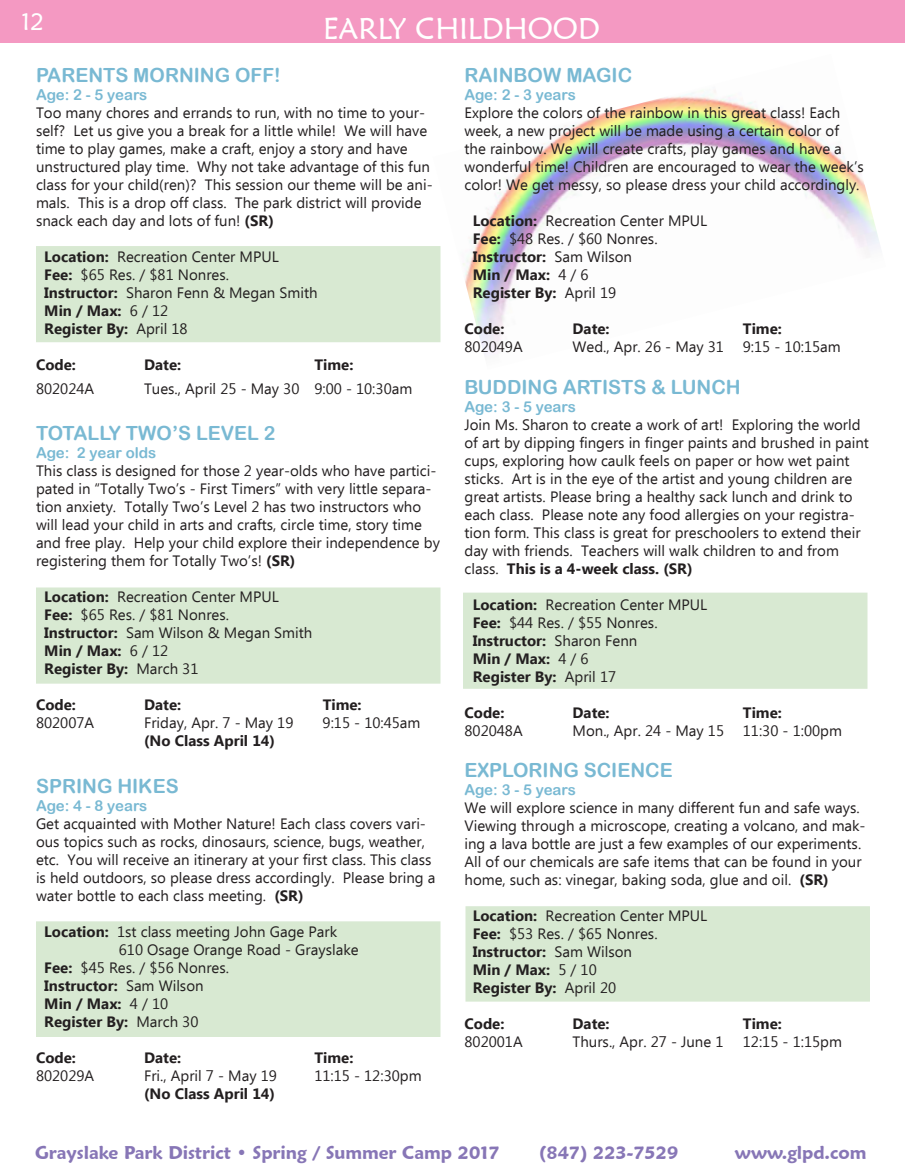
<style>
.page{position:relative;width:905px;height:1175px;background:#fff}
.page>*{position:absolute;margin:0;border:0;box-sizing:border-box;transform-origin:0 0}
.t1{font:30px "Maiandra GD";color:#fff}
.t2{font:24px "Maiandra GD";color:#fff}
.t3{font:19.5px "Arial Rounded MT Bold";color:#79b9d3}
.t4{font:600 18px "Maiandra GD";color:#8776b6}
.t5{font:15px/18px "Ebrima";color:#231f20}
.t6{font:700 15px "Ebrima";color:#231f20}
.t7{font:15px "Arial Rounded MT Bold";color:#79b9d3}
.s1{font-weight:700}
.s2{font-weight:400}
</style>
<div class="page">
<div style="left:0;top:0;width:904px;height:43px;background:#f499c2"></div>
<div style="left:36px;top:246px;width:404px;height:96px;background:#d8e9d2"></div>
<div style="left:36px;top:587px;width:404px;height:96px;background:#d8e9d2;border:2px solid #d8e9d2"></div>
<div style="left:465px;top:906px;width:404px;height:95px;background:#d8e9d2"></div>
<div style="left:463px;top:592px;width:404px;height:96px;background:#d8e9d2;border:2px solid #d8e9d2"></div>
<div style="left:36px;top:921px;width:404px;height:116px;background:#d8e9d2;border:2px solid #d8e9d2"></div>
<img style="left:433px;top:90px;width:447px;height:266px">
<p class="t2" style="left:21px;top:7px;width:25px">12</p>
<p class="t3" style="left:36px;top:64px;width:246px">PARENTS MORNING OFF!</p>
<p class="t7" style="left:36px;top:86px;width:113px">Age: 2 - 5 years</p>
<p class="t5" style="left:36px;top:105px;width:398px">Too many chores and errands to run, with no time to your&shy;self? Let us give you a break for a little while! We will have time to play games, make a craft, enjoy a story and have unstructured play time. Why not take advantage of this fun class for your child(ren)? This session our theme will be ani&shy;mals. This is a drop off class. The park district will provide snack each day and lots of fun! <span class="s1">(SR)</span></p>
<p class="t5" style="left:44px;top:249px;width:236px"><span class="s1">Location:</span> Recreation Center MPUL</p>
<p class="t5" style="left:44px;top:267px;width:186px"><span class="s1">Fee:</span> $65 Res. / $81 Nonres.</p>
<p class="t5" style="left:44px;top:285px;width:275px"><span class="s1">Instructor:</span> Sharon Fenn &amp; Megan Smith</p>
<p class="t6" style="left:44px;top:299px;width:125px">Min / Max: <span class="s2">6 / 12</span></p>
<p class="t6" style="left:44px;top:317px;width:145px">Register By: <span class="s2">April 18</span></p>
<p class="t6" style="left:36px;top:353px;width:41px">Code:</p>
<p class="t6" style="left:144px;top:353px;width:39px">Date:</p>
<p class="t6" style="left:314px;top:353px;width:40px">Time:</p>
<p class="t5" style="left:36px;top:380px;width:60px">802024A</p>
<p class="t5" style="left:144px;top:380px;width:270px">Tues., April 25 - May 30 9:00 - 10:30am</p>
<p class="t3" style="left:36px;top:422px;width:241px">TOTALLY TWO’S LEVEL 2</p>
<p class="t7" style="left:36px;top:444px;width:122px">Age: 2 year olds</p>
<p class="t5" style="left:36px;top:463px;width:405px">This class is designed for those 2 year-olds who have partici&shy;pated in “Totally Two’s - First Timers” with very little separa&shy;tion anxiety. Totally Two’s Level 2 has two instructors who will lead your child in arts and crafts, circle time, story time and free play. Help your child explore their independence by registering them for Totally Two’s! <span class="s1">(SR)</span></p>
<p class="t5" style="left:44px;top:589px;width:236px"><span class="s1">Location:</span> Recreation Center MPUL</p>
<p class="t5" style="left:44px;top:607px;width:186px"><span class="s1">Fee:</span> $65 Res. / $81 Nonres.</p>
<p class="t5" style="left:44px;top:625px;width:269px"><span class="s1">Instructor:</span> Sam Wilson &amp; Megan Smith</p>
<p class="t6" style="left:44px;top:640px;width:125px">Min / Max: <span class="s2">6 / 12</span></p>
<p class="t6" style="left:44px;top:658px;width:156px">Register By: <span class="s2">March 31</span></p>
<p class="t6" style="left:36px;top:694px;width:41px">Code:</p>
<p class="t6" style="left:144px;top:694px;width:39px">Date:</p>
<p class="t6" style="left:323px;top:694px;width:40px">Time:</p>
<p class="t5" style="left:36px;top:715px;width:60px">802007A</p>
<p class="t5" style="left:144px;top:715px;width:151px">Friday, Apr. 7 - May 19</p>
<p class="t5" style="left:322px;top:715px;width:99px">9:15 - 10:45am</p>
<p class="t6" style="left:144px;top:730px;width:132px">(No Class April 14)</p>
<p class="t3" style="left:36px;top:775px;width:144px">SPRING HIKES</p>
<p class="t7" style="left:36px;top:797px;width:113px">Age: 4 - 8 years</p>
<p class="t5" style="left:36px;top:816px;width:401px">Get acquainted with Mother Nature! Each class covers vari&shy;ous topics such as rocks, dinosaurs, science, bugs, weather, etc. You will receive an itinerary at your first class. This class is held outdoors, so please dress accordingly. Please bring a water bottle to each class meeting. <span class="s1">(SR)</span></p>
<p class="t5" style="left:44px;top:924px;width:294px"><span class="s1">Location:</span> 1st class meeting John Gage Park</p>
<p class="t5" style="left:119px;top:942px;width:241px">610 Osage Orange Road - Grayslake</p>
<p class="t5" style="left:44px;top:960px;width:186px"><span class="s1">Fee:</span> $45 Res. / $56 Nonres.</p>
<p class="t6" style="left:44px;top:974px;width:161px">Instructor: <span class="s2">Sam Wilson</span></p>
<p class="t6" style="left:44px;top:992px;width:125px">Min / Max: <span class="s2">4 / 10</span></p>
<p class="t6" style="left:44px;top:1010px;width:156px">Register By: <span class="s2">March 30</span></p>
<p class="t6" style="left:36px;top:1046px;width:41px">Code:</p>
<p class="t6" style="left:144px;top:1046px;width:39px">Date:</p>
<p class="t6" style="left:314px;top:1046px;width:40px">Time:</p>
<p class="t5" style="left:36px;top:1068px;width:60px">802029A</p>
<p class="t5" style="left:144px;top:1068px;width:134px">Fri., April 7 - May 19</p>
<p class="t5" style="left:314px;top:1068px;width:109px">11:15 - 12:30pm</p>
<p class="t6" style="left:144px;top:1082px;width:132px">(No Class April 14)</p>
<p class="t1" style="left:323px;top:10px;width:278px">EARLY CHILDHOOD</p>
<p class="t3" style="left:464px;top:64px;width:169px">RAINBOW MAGIC</p>
<p class="t7" style="left:464px;top:86px;width:113px">Age: 2 - 3 years</p>
<p class="t5" style="left:464px;top:105px;width:401px">Explore the colors of the rainbow in this great class! Each week, a new project will be made using a certain color of the rainbow. We will create crafts, play games and have a wonderful time! Children are encouraged to wear the week’s color! We get messy, so please dress your child accordingly.</p>
<p class="t5" style="left:473px;top:213px;width:236px"><span class="s1">Location:</span> Recreation Center MPUL</p>
<p class="t5" style="left:473px;top:231px;width:186px"><span class="s1">Fee:</span> $48 Res. / $60 Nonres.</p>
<p class="t6" style="left:472px;top:245px;width:161px">Instructor: <span class="s2">Sam Wilson</span></p>
<p class="t6" style="left:473px;top:263px;width:117px">Min / Max: <span class="s2">4 / 6</span></p>
<p class="t6" style="left:473px;top:281px;width:145px">Register By: <span class="s2">April 19</span></p>
<p class="t6" style="left:464px;top:317px;width:41px">Code:</p>
<p class="t6" style="left:572px;top:317px;width:39px">Date:</p>
<p class="t6" style="left:743px;top:317px;width:40px">Time:</p>
<p class="t5" style="left:464px;top:339px;width:60px">802049A</p>
<p class="t5" style="left:572px;top:339px;width:153px">Wed., Apr. 26 - May 31</p>
<p class="t5" style="left:742px;top:339px;width:99px">9:15 - 10:15am</p>
<p class="t3" style="left:464px;top:375px;width:278px">BUDDING ARTISTS &amp; LUNCH</p>
<p class="t7" style="left:464px;top:397px;width:113px">Age: 3 - 5 years</p>
<p class="t5" style="left:464px;top:416px;width:406px">Join Ms. Sharon to create a work of art! Exploring the world of art by dipping fingers in finger paints and brushed in paint cups, exploring how caulk feels on paper or how wet paint sticks. Art is in the eye of the artist and young children are great artists. Please bring a healthy sack lunch and drink to each class. Please note any food allergies on your registra&shy;tion form. This class is great for preschoolers to extend their day with friends. Teachers will walk children to and from class. <span class="s1">This is a 4-week class. (SR)</span></p>
<p class="t5" style="left:473px;top:596px;width:236px"><span class="s1">Location:</span> Recreation Center MPUL</p>
<p class="t5" style="left:473px;top:614px;width:186px"><span class="s1">Fee:</span> $44 Res. / $55 Nonres.</p>
<p class="t6" style="left:472px;top:629px;width:166px">Instructor: <span class="s2">Sharon Fenn</span></p>
<p class="t6" style="left:473px;top:647px;width:117px">Min / Max: <span class="s2">4 / 6</span></p>
<p class="t6" style="left:473px;top:665px;width:145px">Register By: <span class="s2">April 17</span></p>
<p class="t6" style="left:464px;top:701px;width:41px">Code:</p>
<p class="t6" style="left:572px;top:701px;width:39px">Date:</p>
<p class="t6" style="left:743px;top:701px;width:40px">Time:</p>
<p class="t5" style="left:464px;top:722px;width:60px">802048A</p>
<p class="t5" style="left:572px;top:722px;width:271px">Mon., Apr. 24 - May 15 11:30 - 1:00pm</p>
<p class="t3" style="left:464px;top:758px;width:210px">EXPLORING SCIENCE</p>
<p class="t7" style="left:464px;top:781px;width:113px">Age: 3 - 5 years</p>
<p class="t5" style="left:464px;top:799px;width:402px">We will explore science in many different fun and safe ways.<br>Viewing through a microscope, creating a volcano, and mak&shy;ing a lava bottle are just a few examples of our experiments.<br>All of our chemicals are safe items that can be found in your home, such as: vinegar, baking soda, glue and oil. <span class="s1">(SR)</span></p>
<p class="t5" style="left:473px;top:907px;width:236px"><span class="s1">Location:</span> Recreation Center MPUL</p>
<p class="t5" style="left:473px;top:925px;width:186px"><span class="s1">Fee:</span> $53 Res. / $65 Nonres.</p>
<p class="t6" style="left:472px;top:940px;width:161px">Instructor: <span class="s2">Sam Wilson</span></p>
<p class="t6" style="left:473px;top:958px;width:125px">Min / Max: <span class="s2">5 / 10</span></p>
<p class="t6" style="left:473px;top:976px;width:145px">Register By: <span class="s2">April 20</span></p>
<p class="t6" style="left:464px;top:1012px;width:41px">Code:</p>
<p class="t6" style="left:572px;top:1012px;width:39px">Date:</p>
<p class="t6" style="left:743px;top:1012px;width:40px">Time:</p>
<p class="t5" style="left:464px;top:1033px;width:60px">802001A</p>
<p class="t5" style="left:572px;top:1033px;width:152px">Thurs., Apr. 27 - June 1</p>
<p class="t5" style="left:742px;top:1033px;width:101px">12:15 - 1:15pm</p>
<p class="t4" style="left:35px;top:1141px;width:466px">Grayslake Park District • Spring / Summer Camp 2017</p>
<p class="t4" style="left:539px;top:1141px;width:141px">(847) 223-7529</p>
<p class="t4" style="left:734px;top:1141px;width:133px">www.glpd.com</p>
</div>
